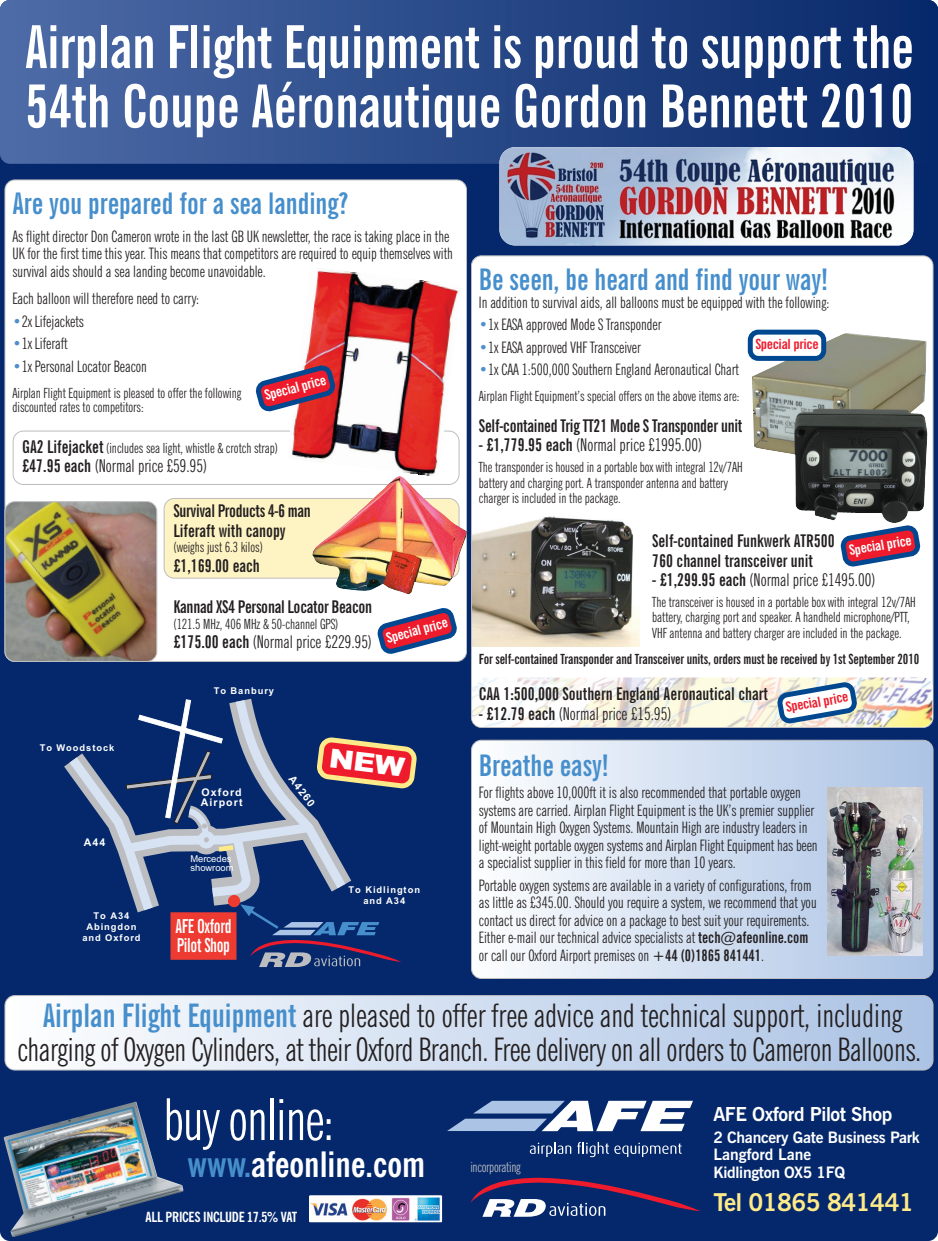
<style>
.page{position:relative;width:938px;height:1241px;background:#fff}
.page>*{position:absolute;margin:0;border:0;box-sizing:border-box;transform-origin:0 0}
.t1{font:700 extra-condensed 59.15px/59.1px "News Gothic BT";letter-spacing:-.005em;color:#fff}
.t2{font:extra-condensed 57.75px "News Gothic BT";letter-spacing:-.02em;color:#fff}
.t3{font:700 condensed 35px "News Gothic BT";color:#fff}
.t4{font:extra-condensed 32.38px/34.1px "News Gothic BT";letter-spacing:-.01em;color:#231f20;text-align:center}
.t5{font:700 extra-condensed 29.75px "News Gothic BT";color:#468fcc}
.t6{font:700 24.5px "News Gothic BT";letter-spacing:-.02em;color:#ffea89}
.t7{font:700 19.25px "News Gothic BT";letter-spacing:-.02em;color:#fff}
.t8{font:700 extra-condensed 19.25px/19.2px "News Gothic BT";letter-spacing:-.02em;color:#fff;scale:.9 1}
.t9{font:700 extra-condensed 17.5px/19.2px "News Gothic BT";color:#231f20}
.t10{font:extra-condensed 17.5px "News Gothic BT";color:#231f20}
.t11{font:extra-condensed 15.75px/17.5px "News Gothic BT";color:#231f20}
.t12{font:700 15.75px/17.5px "News Gothic BT";letter-spacing:-.02em;color:#fff}
.t13{font:extra-condensed 14px/15.8px "News Gothic BT";color:#231f20}
.t14{font:700 extra-condensed 14px "News Gothic BT";letter-spacing:-.01em;color:#231f20}
.t15{font:700 extra-condensed 14px "News Gothic BT";color:#fff;scale:1.15 1}
.t16{font:700 condensed 14px "News Gothic BT";letter-spacing:-.02em;color:#fff}
.t17{font:700 extra-condensed 14px "News Gothic BT";letter-spacing:-.02em;color:#ee1b2c;scale:1.15 1}
.t18{font:extra-condensed 14px "News Gothic BT";letter-spacing:-.02em;color:#bcbdc0}
.t19{font:700 10.67px/10.7px "Arial";letter-spacing:.1em;color:#fff}
.t20{font:700 9.28px/11px "Arial";letter-spacing:.1em;color:#fff;text-align:center}
.t21{font:9.28px/9.3px "Arial";color:#fff}
.s1{color:#4f90cc}
.s2{font-weight:700;font-size:17.5px}
.s3{font-weight:700}
.s4{font-weight:700;color:#468fcc}
.s5{color:#468fcc}
</style>
<div class="page">
<div style="left:0;top:0;width:938px;height:1240px;background:#04286b;border-radius:10px"></div>
<div style="left:5px;top:995px;width:928px;height:74px;background:linear-gradient(to right,#fdfefe,#aac2e4);border-radius:10px"></div>
<div style="left:4px;top:994px;width:929px;height:76px;border:1px solid #bcbdc0;border-radius:10px"></div>
<div style="left:0;top:0;width:11px;height:164px;background:#4d6ba7"></div>
<svg style="left:11px;top:0;width:903px;height:164px"></svg>
<div style="left:927px;top:0;width:11px;height:164px;background:#04286b"></div>
<svg style="left:449px;top:1100px;width:244px;height:30px"></svg>
<svg style="left:530px;top:1142px;width:41px;height:14px"></svg>
<svg style="left:577px;top:1141px;width:104px;height:15px"></svg>
<svg style="left:470px;top:1177px;width:230px;height:39px"></svg>
<div style="left:4px;top:179px;width:463px;height:482px;background:#fff;border:1px solid #bcbdc0;border-radius:10px"></div>
<img style="left:4px;top:1101px;width:180px;height:136px">
<img style="left:309px;top:1195px;width:133px;height:26px">
<svg style="left:471px;top:256px;width:462px;height:471px;fill:#fff"></svg>
<img style="left:473px;top:509px;width:167px;height:137px">
<img style="left:499px;top:147px;width:414px;height:98px;border-radius:16px">
<img style="left:910px;top:404px;width:17px;height:91px">
<img style="left:472px;top:677px;width:460px;height:49px;border-radius:10px">
<div style="left:13px;top:430px;width:446px;height:55px;border:1px solid #bcbdc0;border-radius:10px"></div>
<img style="left:5px;top:501px;width:152px;height:160px;border-radius:10px">
<div style="left:4px;top:501px;width:153px;height:160px;border:1px solid #bcbdc0;border-radius:10px"></div>
<img style="left:288px;top:271px;width:172px;height:204px">
<div style="left:164px;top:498px;width:295px;height:80px;background:#fef3c3;border:1px solid #bcbdc0;border-radius:10px"></div>
<img style="left:312px;top:475px;width:155px;height:119px">
<div style="left:471px;top:740px;width:462px;height:238px;background:linear-gradient(to right,#fdfefe,#aac2e4);border-radius:10px"></div>
<hr style="left:932px;top:740px;width:1px;height:238px;background:#abc3e5">
<div style="left:471px;top:739px;width:462px;height:239px;border:1px solid #bcbdc0;border-radius:10px"></div>
<img style="left:827px;top:787px;width:95px;height:168px">
<svg style="left:377px;top:608px;width:80px;height:46px"></svg>
<svg style="left:255px;top:361px;width:84px;height:54px"></svg>
<svg style="left:837px;top:521px;width:87px;height:49px"></svg>
<div style="left:747px;top:329px;width:79px;height:32px;background:#fff;border:5px solid #014890;border-radius:8px"></div>
<svg style="left:774px;top:678px;width:86px;height:49px"></svg>
<svg style="left:64px;top:698px;width:352px;height:268px"></svg>
<h1 class="t1" style="left:25px;top:22px;width:890px">Airplan Flight Equipment is proud to support the<br>54th Coupe Aéronautique Gordon Bennett 2010</h1>
<h3 class="t5" style="left:12px;top:193px;width:338px">Are you prepared for a sea landing?</h3>
<p class="t11" style="left:12px;top:229px;width:442px">As flight director Don Cameron wrote in the last GB UK newsletter, the race is taking place in the<br>UK for the first time this year. This means that competitors are required to equip themselves with survival aids should a sea landing become unavoidable.</p>
<p class="t11" style="left:12px;top:291px;width:188px">Each balloon will therefore need to carry:</p>
<p class="t11" style="left:12px;top:313px;width:73px"><span class="s1">•</span>2x Lifejackets</p>
<p class="t11" style="left:12px;top:336px;width:57px"><span class="s1">•</span>1x Liferaft</p>
<p class="t11" style="left:12px;top:358px;width:136px"><span class="s1">•</span>1x Personal Locator Beacon</p>
<p class="t13" style="left:12px;top:387px;width:230px;line-height:14px">Airplan Flight Equipment is pleased to offer the following discounted rates to competitors:</p>
<p class="t15" style="left:263px;top:390px;width:56px;rotate:-15deg">Special price</p>
<p class="t13" style="left:22px;top:441px;width:257px"><span class="s2">GA2 Lifejacket</span> (includes sea light, whistle &amp; crotch strap)</p>
<p class="t10" style="left:22px;top:459px;width:186px"><span class="s3">£47.95 each</span> (Normal price £59.95)</p>
<p class="t20" style="left:40px;top:742px;width:76px">To Woodstock</p>
<p class="t19" style="left:84px;top:837px;width:23px">A44</p>
<p class="t9" style="left:173px;top:503px;width:139px">Survival Products 4-6 man<br>Liferaft with canopy</p>
<p class="t13" style="left:173px;top:540px;width:91px">(weighs just 6.3 kilos)</p>
<p class="t9" style="left:173px;top:557px;width:88px">£1,169.00 each</p>
<p class="t9" style="left:173px;top:598px;width:200px">Kannad XS4 Personal Locator Beacon</p>
<p class="t13" style="left:173px;top:617px;width:166px">(121.5 MHz, 406 MHz &amp; 50-channel GPS)</p>
<p class="t10" style="left:173px;top:635px;width:200px"><span class="s3">£175.00 each</span> (Normal price £229.95)</p>
<p class="t15" style="left:385px;top:633px;width:56px;rotate:-15deg">Special price</p>
<p class="t20" style="left:214px;top:685px;width:62px">To Banbury</p>
<p class="t19" style="left:201px;top:787px;width:43px">Oxford<br>Airport</p>
<p class="t21" style="left:190px;top:854px;width:45px">Mercedes showroom</p>
<p class="t19" style="left:294px;top:774px;width:37px;rotate:52deg">A4260</p>
<p class="t20" style="left:348px;top:884px;width:73px">To Kidlington and A34</p>
<p class="t20" style="left:82px;top:911px;width:60px">To A34<br>Abingdon and Oxford</p>
<p class="t8" style="left:175px;top:917px;width:64px">AFE Oxford<br>Pilot Shop</p>
<h3 class="t5" style="left:479px;top:268px;width:351px">Be seen, be heard and find your way!</h3>
<p class="t11" style="left:479px;top:294px;width:352px">In addition to survival aids, all balloons must be equipped with the following:</p>
<p class="t11" style="left:479px;top:317px;width:184px"><span class="s1">•</span>1x EASA approved Mode S Transponder</p>
<p class="t11" style="left:479px;top:339px;width:163px"><span class="s1">•</span>1x EASA approved VHF Transceiver</p>
<p class="t11" style="left:479px;top:362px;width:262px"><span class="s1">•</span>1x CAA 1:500,000 Southern England Aeronautical Chart</p>
<p class="t13" style="left:479px;top:389px;width:262px">Airplan Flight Equipment’s special offers on the above items are:</p>
<p class="t9" style="left:479px;top:417px;width:265px">Self-contained Trig TT21 Mode S Transponder unit</p>
<p class="t10" style="left:479px;top:438px;width:225px"><span class="s3">- £1,779.95 each</span> (Normal price £1995.00)</p>
<p class="t13" style="left:479px;top:460px;width:265px">The transponder is housed in a portable box with integral 12v/7AH battery and charging port. A transponder antenna and battery charger is included in the package.</p>
<p class="t17" style="left:755px;top:339px;width:56px">Special price</p>
<p class="t9" style="left:652px;top:532px;width:184px">Self-contained Funkwerk ATR500<br>760 channel transceiver unit</p>
<p class="t10" style="left:652px;top:573px;width:225px"><span class="s3">- £1,299.95 each</span> (Normal price £1495.00)</p>
<p class="t13" style="left:652px;top:595px;width:265px">The transceiver is housed in a portable box with integral 12v/7AH battery, charging port and speaker. A handheld microphone/PTT,<br>VHF antenna and battery charger are included in the package.</p>
<p class="t14" style="left:479px;top:653px;width:442px">For self-contained Transponder and Transceiver units, orders must be received by 1st September 2010</p>
<p class="t15" style="left:848px;top:545px;width:56px;rotate:-10deg">Special price</p>
<p class="t9" style="left:479px;top:685px;width:290px">CAA 1:500,000 Southern England Aeronautical chart</p>
<p class="t10" style="left:479px;top:706px;width:194px"><span class="s3">- £12.79 each</span> (Normal price £15.95)</p>
<p class="t17" style="left:785px;top:702px;width:56px;rotate:-10deg">Special price</p>
<h3 class="t5" style="left:479px;top:754px;width:131px">Breathe easy!</h3>
<p class="t11" style="left:479px;top:785px;width:340px">For flights above 10,000ft it is also recommended that portable oxygen systems are carried. Airplan Flight Equipment is the UK’s premier supplier of Mountain High Oxygen Systems. Mountain High are industry leaders in light-weight portable oxygen systems and Airplan Flight Equipment has been a specialist supplier in this field for more than 10 years.</p>
<p class="t11" style="left:479px;top:877px;width:339px">Portable oxygen systems are available in a variety of configurations, from as little as £345.00. Should you require a system, we recommend that you contact us direct for advice on a package to best suit your requirements.<br>Either e-mail our technical advice specialists at <span class="s3">tech@afeonline.com </span>or call our Oxford Airport premises on <span class="s3">+44 (0)1865 841441</span>.</p>
<h3 class="t4" style="left:17px;top:1001px;width:905px"><span class="s4">Airplan Flight Equipment</span> are pleased to offer free advice and technical support, including charging of Oxygen Cylinders, at their Oxford Branch. Free delivery on all orders to Cameron Balloons.</h3>
<h2 class="t2" style="left:163px;top:1098px;width:172px">buy online:</h2>
<h3 class="t3" style="left:188px;top:1149px;width:239px"><span class="s5">www.</span>afeonline.com</h3>
<p class="t16" style="left:146px;top:1210px;width:153px">ALL PRICES INCLUDE 17.5% VAT</p>
<p class="t18" style="left:470px;top:1161px;width:52px">incorporating</p>
<p class="t7" style="left:713px;top:1107px;width:180px">AFE Oxford Pilot Shop</p>
<p class="t12" style="left:713px;top:1129px;width:208px">2 Chancery Gate Business Park<br>Langford Lane<br>Kidlington OX5 1FQ</p>
<h3 class="t6" style="left:713px;top:1193px;width:202px">Tel 01865 841441</h3>
</div>
